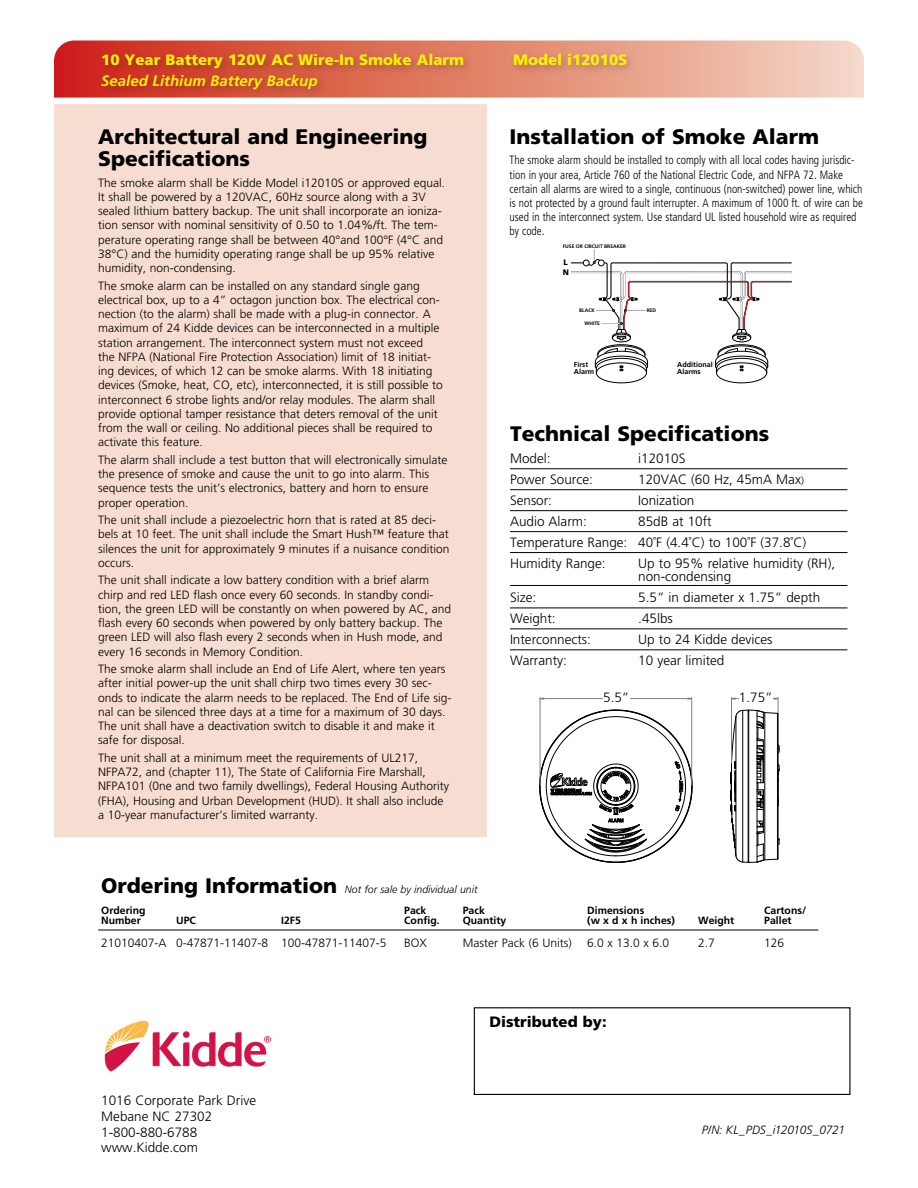
<style>
.page{position:relative;width:918px;height:1188px;background:#fff}
.page>*{position:absolute;margin:0;border:0;box-sizing:border-box;transform-origin:0 0}
.t1{font:900 21px/22.5px "Frutiger LT Std";color:#000}
.t2{font:900 15px "Frutiger LT Std";color:#fff200}
.t3{font:italic 700 15px "Frutiger LT Std";color:#fff200}
.t4{font:900 15px "Frutiger LT Std";color:#000}
.t5{font:300 13.5px/15.8px "Frutiger LT Std";color:#000}
.t6{font:300 12px/14.2px "Frutiger LT Std";color:#000}
.t7{font:300 condensed 12px/14.2px "Frutiger LT Std";color:#000;scale:.95 1}
.t8{font:italic 300 12px "Frutiger LT Std";letter-spacing:-.02em;color:#000}
.t9{font:700 10.5px "Frutiger LT Std";color:#000}
.t10{font:italic 300 10.5px "Frutiger LT Std";color:#000}
.t11{font:900 7.95px/9.4px "Frutiger LT Std";color:#000}
.t12{font:700 7.2px/7.2px "Frutiger LT Std";color:#000}
.t13{font:700 5.1px "Frutiger LT Std";color:#000}
.s1{font-size:10.5px}
</style>
<div class="page">
<div style="left:54px;top:94px;width:433px;height:743px;background:#f6dcd1"></div>
<svg style="left:54px;top:40px;width:810px;height:58px;background:#e69986"></svg>
<hr style="left:52px;top:100px;width:812px;height:4px;background:#fff">
<hr style="left:21px;top:98px;width:852px;height:4px;background:#fff">
<svg style="left:570px;top:249px;width:222px;height:134px"></svg>
<div style="left:97px;top:49px;width:377px;height:50px;background:#000;opacity:.25"></div>
<div style="left:508px;top:49px;width:129px;height:27px;background:#000;opacity:.25"></div>
<hr style="left:510px;top:469px;width:338px;height:1px;background:#000">
<hr style="left:510px;top:489px;width:338px;height:1px;background:#000">
<hr style="left:510px;top:510px;width:338px;height:1px;background:#000">
<hr style="left:510px;top:531px;width:338px;height:1px;background:#000">
<hr style="left:510px;top:552px;width:338px;height:1px;background:#000">
<hr style="left:510px;top:585px;width:338px;height:1px;background:#000">
<hr style="left:510px;top:608px;width:338px;height:1px;background:#000">
<hr style="left:510px;top:629px;width:338px;height:1px;background:#000">
<hr style="left:510px;top:650px;width:338px;height:1px;background:#000">
<div style="left:474px;top:1007px;width:376px;height:88px;border:1px solid #000"></div>
<hr style="left:98px;top:930px;width:720px;height:1px;background:#000">
<svg style="left:539px;top:710px;width:153px;height:153px"></svg>
<svg style="left:731px;top:697px;width:49px;height:166px"></svg>
<hr style="left:540px;top:697px;width:1px;height:88px;background:#808080">
<hr style="left:691px;top:697px;width:1px;height:88px;background:#808080">
<hr style="left:540px;top:698px;width:152px;height:1px;background:#808080">
<div style="left:603px;top:692px;width:26px;height:10px;background:#fff"></div>
<div style="left:739px;top:692px;width:34px;height:10px;background:#fff"></div>
<img style="left:104px;top:1020px;width:167px;height:52px">
<p class="t2" style="left:101px;top:51px;width:364px">10 Year Battery 120V AC Wire-In Smoke Alarm</p>
<p class="t3" style="left:101px;top:72px;width:218px">Sealed Lithium Battery Backup</p>
<h1 class="t1" style="left:98px;top:125px;width:331px">Architectural and Engineering<br>Specifications</h1>
<p class="t6" style="left:98px;top:176px;width:348px">The smoke alarm shall be Kidde Model i12010S or approved equal.<br>It shall be powered by a 120VAC, 60Hz source along with a 3V sealed lithium battery backup. The unit shall incorporate an ioniza&shy;tion sensor with nominal sensitivity of 0.50 to 1.04%/ft. The tem&shy;perature operating range shall be between 40°and 100°F (4°C and 38°C) and the humidity operating range shall be up 95% relative humidity, non-condensing.</p>
<p class="t6" style="left:98px;top:279px;width:346px">The smoke alarm can be installed on any standard single gang electrical box, up to a 4” octagon junction box. The electrical con&shy;nection (to the alarm) shall be made with a plug-in connector. A maximum of 24 Kidde devices can be interconnected in a multiple station arrangement. The interconnect system must not exceed<br>the NFPA (National Fire Protection Association) limit of 18 initiat&shy;ing devices, of which 12 can be smoke alarms. With 18 initiating devices (Smoke, heat, CO, etc), interconnected, it is still possible to interconnect 6 strobe lights and/or relay modules. The alarm shall provide optional tamper resistance that deters removal of the unit from the wall or ceiling. No additional pieces shall be required to activate this feature.</p>
<p class="t6" style="left:98px;top:453px;width:351px">The alarm shall include a test button that will electronically simulate the presence of smoke and cause the unit to go into alarm. This sequence tests the unit’s electronics, battery and horn to ensure proper operation.</p>
<p class="t6" style="left:98px;top:513px;width:353px">The unit shall include a piezoelectric horn that is rated at 85 deci&shy;bels at 10 feet. The unit shall include the Smart Hush™ feature that silences the unit for approximately 9 minutes if a nuisance condition occurs.</p>
<p class="t6" style="left:98px;top:573px;width:354px">The unit shall indicate a low battery condition with a brief alarm chirp and red LED flash once every 60 seconds. In standby condi&shy;tion, the green LED will be constantly on when powered by AC, and flash every 60 seconds when powered by only battery backup. The green LED will also flash every 2 seconds when in Hush mode, and every 16 seconds in Memory Condition.</p>
<p class="t6" style="left:98px;top:662px;width:355px">The smoke alarm shall include an End of Life Alert, where ten years after initial power-up the unit shall chirp two times every 30 sec&shy;onds to indicate the alarm needs to be replaced. The End of Life sig&shy;nal can be silenced three days at a time for a maximum of 30 days.<br>The unit shall have a deactivation switch to disable it and make it safe for disposal.</p>
<p class="t6" style="left:98px;top:751px;width:352px">The unit shall at a minimum meet the requirements of UL217, NFPA72, and (chapter 11), The State of California Fire Marshall, NFPA101 (0ne and two family dwellings), Federal Housing Authority (FHA), Housing and Urban Development (HUD). It shall also include a 10-year manufacturer’s limited warranty.</p>
<p class="t2" style="left:513px;top:51px;width:116px">Model i12010S</p>
<h1 class="t1" style="left:510px;top:125px;width:311px">Installation of Smoke Alarm</h1>
<p class="t7" style="left:510px;top:153px;width:374px">The smoke alarm should be installed to comply with all local codes having jurisdic&shy;tion in your area, Article 760 of the National Electric Code, and NFPA 72. Make certain all alarms are wired to a single, continuous (non-switched) power line, which is not protected by a ground fault interrupter. A maximum of 1000 ft. of wire can be used in the interconnect system. Use standard UL listed household wire as required by code.</p>
<p class="t13" style="left:563px;top:243px;width:65px">FUSE OR CIRCUIT BREAKER</p>
<p class="t11" style="left:563px;top:258px;width:8px">L<br>N</p>
<p class="t13" style="left:579px;top:307px;width:17px">BLACK</p>
<p class="t13" style="left:584px;top:320px;width:17px">WHITE</p>
<p class="t13" style="left:647px;top:307px;width:11px">RED</p>
<p class="t12" style="left:574px;top:361px;width:22px">First<br>Alarm</p>
<p class="t12" style="left:677px;top:361px;width:37px">Additional<br>Alarms</p>
<h1 class="t1" style="left:510px;top:422px;width:261px">Technical Specifications</h1>
<p class="t5" style="left:510px;top:450px;width:42px">Model:</p>
<p class="t5" style="left:638px;top:450px;width:49px">i12010S</p>
<p class="t5" style="left:510px;top:471px;width:84px">Power Source:</p>
<p class="t5" style="left:638px;top:471px;width:167px">120VAC (60 Hz, 45mA Max<span class="s1">)</span></p>
<p class="t5" style="left:510px;top:492px;width:44px">Sensor:</p>
<p class="t5" style="left:638px;top:492px;width:58px">Ionization</p>
<p class="t5" style="left:510px;top:513px;width:78px">Audio Alarm:</p>
<p class="t5" style="left:510px;top:511px;width:298px;line-height:21px;text-indent:128px">85dB at 10ft<br>Temperature Range: 40˚F (4.4˚C) to 100˚F (37.8˚C)<br>Humidity Range:</p>
<p class="t5" style="left:638px;top:557px;width:198px;line-height:13.5px">Up to 95% relative humidity (RH), non-condensing</p>
<p class="t5" style="left:510px;top:590px;width:28px">Size:</p>
<p class="t5" style="left:638px;top:590px;width:183px">5.5” in diameter x 1.75” depth</p>
<p class="t5" style="left:510px;top:611px;width:47px">Weight:</p>
<p class="t5" style="left:638px;top:611px;width:36px">.45lbs</p>
<p class="t5" style="left:510px;top:632px;width:82px">Interconnects:</p>
<p class="t5" style="left:638px;top:632px;width:136px">Up to 24 Kidde devices</p>
<p class="t5" style="left:510px;top:653px;width:58px">Warranty:</p>
<p class="t5" style="left:638px;top:653px;width:88px">10 year limited</p>
<p class="t5" style="left:603px;top:690px;width:28px">5.5”</p>
<p class="t5" style="left:739px;top:690px;width:35px">1.75”</p>
<h1 class="t1" style="left:101px;top:875px;width:237px">Ordering Information</h1>
<p class="t9" style="left:101px;top:904px;width:46px">Ordering</p>
<p class="t9" style="left:404px;top:904px;width:24px">Pack</p>
<p class="t9" style="left:463px;top:904px;width:24px">Pack</p>
<p class="t9" style="left:587px;top:904px;width:59px">Dimensions</p>
<p class="t9" style="left:764px;top:904px;width:44px">Cartons/</p>
<p class="t9" style="left:101px;top:914px;width:41px">Number</p>
<p class="t9" style="left:176px;top:914px;width:21px">UPC</p>
<p class="t9" style="left:281px;top:914px;width:21px">I2F5</p>
<p class="t9" style="left:404px;top:914px;width:37px">Config.</p>
<p class="t9" style="left:463px;top:914px;width:45px">Quantity</p>
<p class="t9" style="left:587px;top:914px;width:89px">(w x d x h inches)</p>
<p class="t9" style="left:698px;top:914px;width:38px">Weight</p>
<p class="t9" style="left:764px;top:914px;width:29px">Pallet</p>
<p class="t6" style="left:101px;top:935px;width:287px">21010407-A 0-47871-11407-8 100-47871-11407-5</p>
<p class="t6" style="left:404px;top:935px;width:24px">BOX</p>
<p class="t6" style="left:463px;top:935px;width:111px">Master Pack (6 Units)</p>
<p class="t6" style="left:587px;top:935px;width:84px">6.0 x 13.0 x 6.0</p>
<p class="t6" style="left:698px;top:935px;width:18px">2.7</p>
<p class="t6" style="left:764px;top:935px;width:22px">126</p>
<p class="t10" style="left:345px;top:883px;width:134px">Not for sale by individual unit</p>
<p class="t5" style="left:101px;top:1093px;width:156px">1016 Corporate Park Drive<br>Mebane NC 27302<br>1-800-880-6788 www.Kidde.com</p>
<p class="t4" style="left:489px;top:1012px;width:119px">Distributed by:</p>
<p class="t8" style="left:702px;top:1123px;width:145px">P/N: KL_PDS_i12010S_0721</p>
</div>
